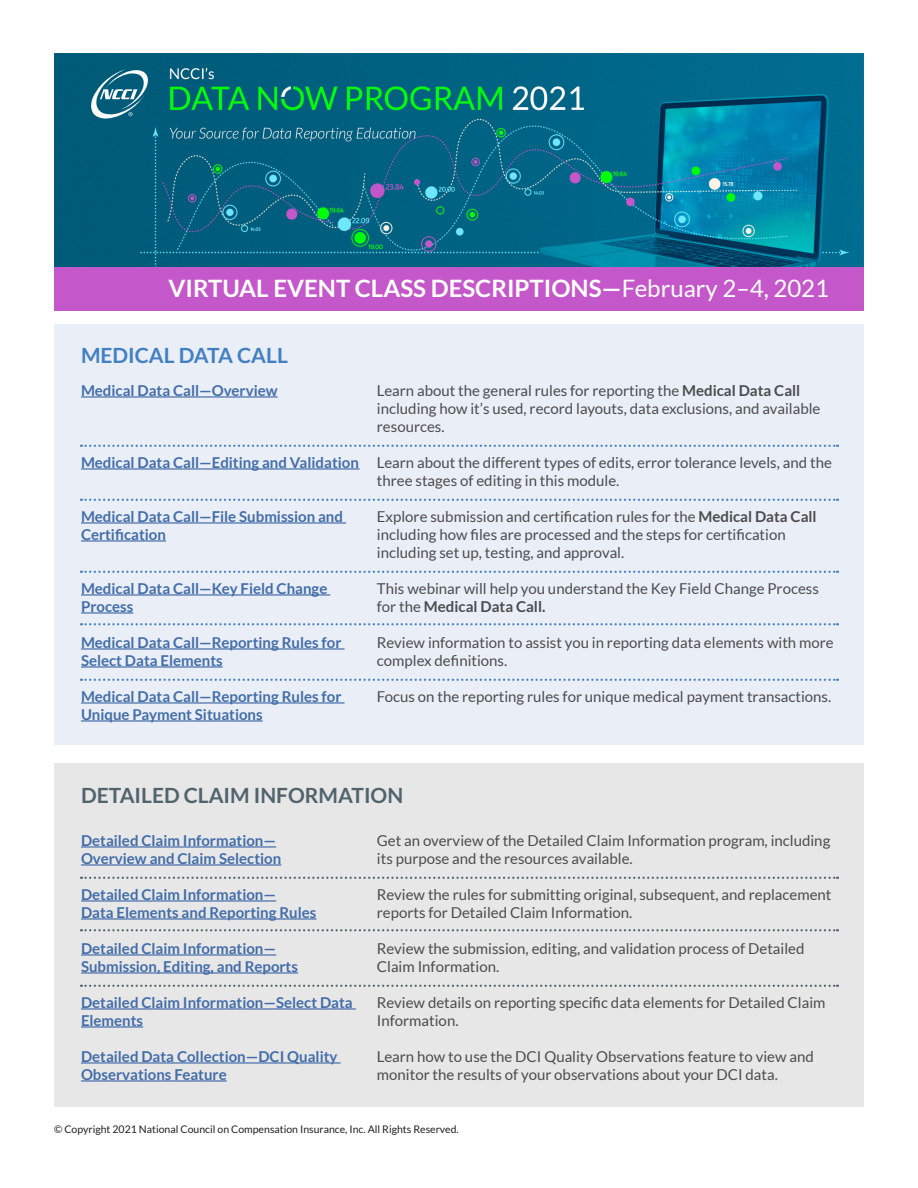
<style>
.page{position:relative;width:918px;height:1188px;background:#fff}
.page>*{position:absolute;margin:0;border:0;box-sizing:border-box;transform-origin:0 0}
.t1{font:700 24px "Lato";color:#fff}
.t2{font:700 21px "Lato";color:#51646c}
.t3{font:700 21px "Lato";color:#4280c2}
.t4{font:15px/18px "Lato";color:#4b4c4d}
.t5{font:700 15px/18px "Lato";color:#436da8}
.BckPg{font:10.5px "Lato";color:#231f20}
.s1{font-weight:400}
.s2{font-weight:700}
</style>
<div class="page">
<div style="left:54px;top:324px;width:810px;height:420px;background:#e9eef7"></div>
<img style="left:54px;top:54px;width:810px;height:213px">
<svg style="left:91px;top:69px;width:57px;height:50px"></svg>
<div style="left:54px;top:267px;width:810px;height:43px;background:#c457c9"></div>
<svg style="left:81px;top:445px;width:757px;height:2px"></svg>
<svg style="left:81px;top:499px;width:757px;height:2px"></svg>
<svg style="left:81px;top:571px;width:757px;height:2px"></svg>
<svg style="left:81px;top:623px;width:757px;height:2px"></svg>
<svg style="left:81px;top:679px;width:757px;height:2px"></svg>
<div style="left:54px;top:763px;width:810px;height:344px;background:#e7e7e8"></div>
<hr style="left:81px;top:396px;width:197px;height:2px;background:#436da8">
<hr style="left:81px;top:468px;width:279px;height:2px;background:#436da8">
<hr style="left:81px;top:522px;width:265px;height:2px;background:#436da8">
<hr style="left:81px;top:540px;width:85px;height:2px;background:#436da8">
<hr style="left:81px;top:594px;width:249px;height:2px;background:#436da8">
<hr style="left:81px;top:612px;width:52px;height:2px;background:#436da8">
<hr style="left:81px;top:648px;width:264px;height:2px;background:#436da8">
<hr style="left:81px;top:666px;width:142px;height:2px;background:#436da8">
<hr style="left:81px;top:702px;width:264px;height:2px;background:#436da8">
<hr style="left:81px;top:720px;width:182px;height:2px;background:#436da8">
<hr style="left:81px;top:846px;width:195px;height:2px;background:#436da8">
<hr style="left:81px;top:864px;width:200px;height:2px;background:#436da8">
<hr style="left:81px;top:900px;width:195px;height:2px;background:#436da8">
<hr style="left:81px;top:918px;width:236px;height:2px;background:#436da8">
<hr style="left:81px;top:954px;width:195px;height:2px;background:#436da8">
<hr style="left:81px;top:972px;width:217px;height:2px;background:#436da8">
<hr style="left:81px;top:1008px;width:275px;height:2px;background:#436da8">
<hr style="left:81px;top:1026px;width:62px;height:2px;background:#436da8">
<hr style="left:81px;top:1062px;width:260px;height:2px;background:#436da8">
<hr style="left:81px;top:1080px;width:146px;height:2px;background:#436da8">
<svg style="left:81px;top:877px;width:757px;height:2px"></svg>
<svg style="left:81px;top:929px;width:757px;height:2px"></svg>
<svg style="left:81px;top:985px;width:757px;height:2px"></svg>
<p class="t1" style="left:169px;top:275px;width:662px">VIRTUAL EVENT CLASS DESCRIPTIONS—<span class="s1">February 2–4, 2021</span></p>
<p class="t3" style="left:81px;top:344px;width:208px">MEDICAL DATA CALL</p>
<p class="t5" style="left:81px;top:381px;width:198px">Medical Data Call—Overview</p>
<p class="t5" style="left:81px;top:453px;width:279px">Medical Data Call—Editing and Validation</p>
<p class="t5" style="left:81px;top:507px;width:264px">Medical Data Call—File Submission and<br>Certification</p>
<p class="t5" style="left:81px;top:579px;width:248px">Medical Data Call—Key Field Change<br>Process</p>
<p class="t5" style="left:81px;top:633px;width:262px">Medical Data Call—Reporting Rules for<br>Select Data Elements</p>
<p class="t5" style="left:81px;top:687px;width:262px">Medical Data Call—Reporting Rules for<br>Unique Payment Situations</p>
<p class="t4" style="left:377px;top:382px;width:445px">Learn about the general rules for reporting the <span class="s2">Medical Data Call </span>including how it’s used, record layouts, data exclusions, and available resources.</p>
<p class="t4" style="left:377px;top:454px;width:456px">Learn about the different types of edits, error tolerance levels, and the three stages of editing in this module.</p>
<p class="t4" style="left:377px;top:508px;width:441px">Explore submission and certification rules for the <span class="s2">Medical Data Call</span></p>
<p class="t4" style="left:377px;top:526px;width:410px">including how files are processed and the steps for certification</p>
<p class="t4" style="left:377px;top:544px;width:249px">including set up, testing, and approval.</p>
<p class="t4" style="left:377px;top:580px;width:443px">This webinar will help you understand the Key Field Change Process for the <span class="s2">Medical Data Call.</span></p>
<p class="t4" style="left:377px;top:634px;width:458px">Review information to assist you in reporting data elements with more complex definitions.</p>
<p class="t4" style="left:377px;top:688px;width:456px">Focus on the reporting rules for unique medical payment transactions.</p>
<p class="t2" style="left:81px;top:783px;width:324px">DETAILED CLAIM INFORMATION</p>
<p class="t5" style="left:81px;top:831px;width:202px">Detailed Claim Information—<br>Overview and Claim Selection</p>
<p class="t5" style="left:81px;top:885px;width:237px">Detailed Claim Information—<br>Data Elements and Reporting Rules</p>
<p class="t5" style="left:81px;top:939px;width:219px">Detailed Claim Information—<br>Submission, Editing, and Reports</p>
<p class="t5" style="left:81px;top:993px;width:273px">Detailed Claim Information—Select Data<br>Elements</p>
<p class="t5" style="left:81px;top:1047px;width:258px">Detailed Data Collection—DCI Quality<br>Observations Feature</p>
<p class="t4" style="left:377px;top:832px;width:455px">Get an overview of the Detailed Claim Information program, including its purpose and the resources available.</p>
<p class="t4" style="left:377px;top:886px;width:456px">Review the rules for submitting original, subsequent, and replacement reports for Detailed Claim Information.</p>
<p class="t4" style="left:377px;top:940px;width:429px">Review the submission, editing, and validation process of Detailed<br>Claim Information.</p>
<p class="t4" style="left:377px;top:994px;width:450px">Review details on reporting specific data elements for Detailed Claim<br>Information.</p>
<p class="t4" style="left:377px;top:1048px;width:438px">Learn how to use the DCI Quality Observations feature to view and monitor the results of your observations about your DCI data.</p>
<p class="BckPg" style="left:54px;top:1124px;width:406px">© Copyright 2021 National Council on Compensation Insurance, Inc. All Rights Reserved.</p>
</div>
